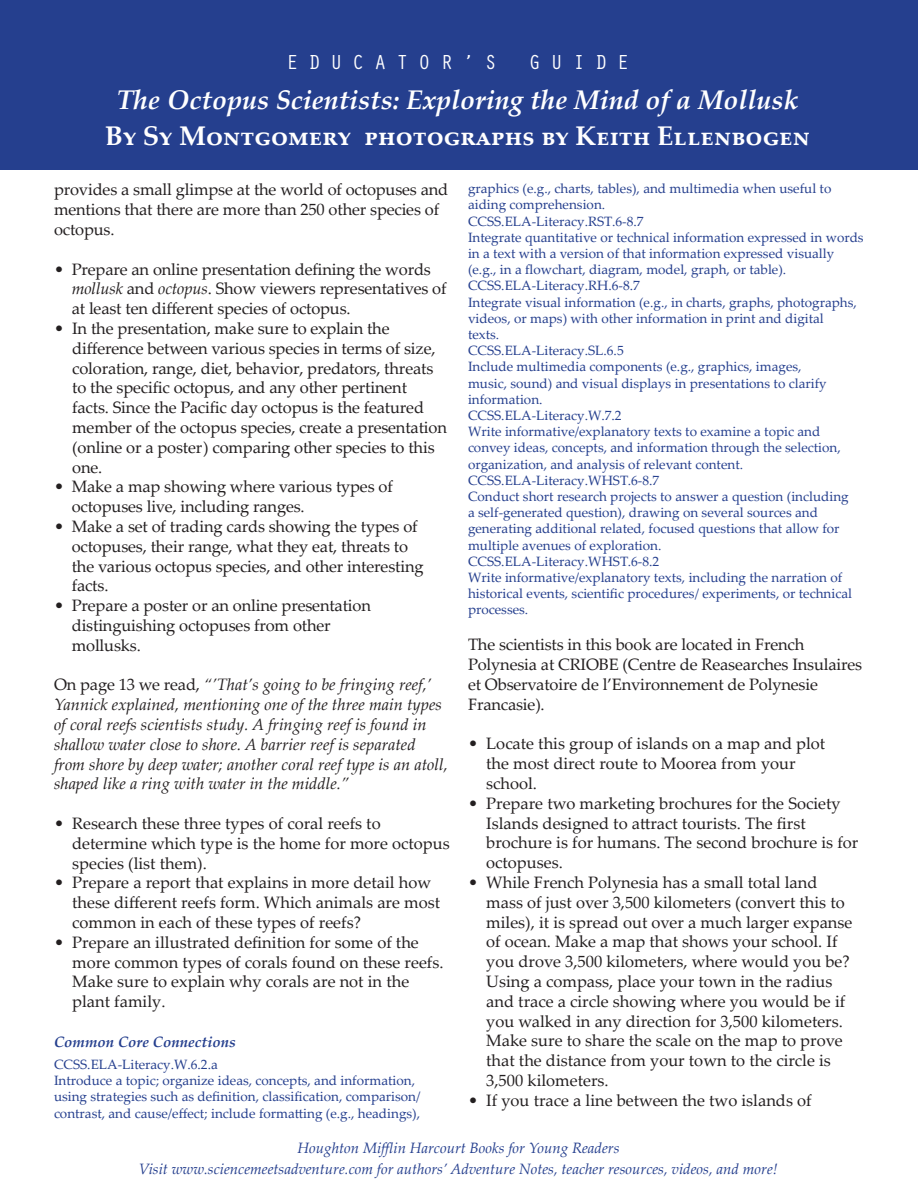
<style>
.page{position:relative;width:918px;height:1188px;background:#fff}
.page>*{position:absolute;margin:0;border:0;box-sizing:border-box;transform-origin:0 0}
.t1{font:italic 700 27px "Palatino Linotype";color:#fff}
.t2{font:700 27px "Palatino Linotype";color:#fff}
.t3{font:21px "Orator Std";letter-spacing:.45em;color:#fff}
.t4{font:16.5px/19.8px "Palatino Linotype";color:#231f20}
.t5{font:italic 16.5px/19.8px "Palatino Linotype";color:#231f20}
.t6{font:italic 15px/21px "Palatino Linotype";color:#253f8e;text-align:center}
.t7{font:italic 700 15px "Palatino Linotype";color:#253f8e}
.t8{font:13.5px/16.2px "Palatino Linotype";color:#253f8e}
.s1{font-style:italic}
.s2{font-style:normal}
</style>
<div class="page">
<div style="left:0;top:0;width:918px;height:169px;background:#253f8e"></div>
<p class="t3" style="left:286px;top:47px;width:213px">EDUCATOR’S</p>
<p class="t3" style="left:529px;top:47px;width:102px">GUIDE</p>
<h1 class="t1" style="left:117px;top:81px;width:683px">The Octopus Scientists: Exploring the Mind of a Mollusk</h1>
<h1 class="t2" style="left:105px;top:117px;width:706px">By Sy Montgomery photographs by Keith Ellenbogen</h1>
<p class="t4" style="left:54px;top:179px;width:396px">provides a small glimpse at the world of octopuses and mentions that there are more than 250 other species of octopus.</p>
<p class="t4" style="left:72px;top:258px;width:376px;text-indent:-18px">• Prepare an online presentation defining the words <span class="s1">mollusk</span> and <span class="s1">octopus</span>. Show viewers representatives of at least ten different species of octopus.</p>
<p class="t4" style="left:72px;top:318px;width:376px;text-indent:-18px">• In the presentation, make sure to explain the difference between various species in terms of size, coloration, range, diet, behavior, predators, threats to the specific octopus, and any other pertinent facts. Since the Pacific day octopus is the featured member of the octopus species, create a presentation (online or a poster) comparing other species to this one.</p>
<p class="t4" style="left:72px;top:476px;width:323px;text-indent:-18px">• Make a map showing where various types of octopuses live, including ranges.</p>
<p class="t4" style="left:72px;top:516px;width:353px;text-indent:-18px">• Make a set of trading cards showing the types of octopuses, their range, what they eat, threats to the various octopus species, and other interesting facts.</p>
<p class="t4" style="left:72px;top:595px;width:301px;text-indent:-18px">• Prepare a poster or an online presentation distinguishing octopuses from other mollusks.</p>
<p class="t5" style="left:54px;top:674px;width:395px"><span class="s2">On page 13 we read,</span> “’That’s going to be fringing reef,’ Yannick explained, mentioning one of the three main types of coral reefs scientists study. A fringing reef is found in shallow water close to shore. A barrier reef is separated from shore by deep water; another coral reef type is an atoll, shaped like a ring with water in the middle.”</p>
<p class="t4" style="left:72px;top:813px;width:379px;text-indent:-18px">• Research these three types of coral reefs to determine which type is the home for more octopus species (list them).</p>
<p class="t4" style="left:72px;top:872px;width:369px;text-indent:-18px">• Prepare a report that explains in more detail how these different reefs form. Which animals are most common in each of these types of reefs?</p>
<p class="t4" style="left:72px;top:932px;width:373px;text-indent:-18px">• Prepare an illustrated definition for some of the more common types of corals found on these reefs.<br>Make sure to explain why corals are not in the plant family.</p>
<p class="t7" style="left:54px;top:1031px;width:183px">Common Core Connections</p>
<p class="t8" style="left:54px;top:1056px;width:368px">CCSS.ELA-Literacy.W.6.2.a<br>Introduce a topic; organize ideas, concepts, and information, using strategies such as definition, classification, comparison/ contrast, and cause/effect; include formatting (e.g., headings),</p>
<p class="t8" style="left:468px;top:180px;width:397px">graphics (e.g., charts, tables), and multimedia when useful to aiding comprehension.<br>CCSS.ELA-Literacy.RST.6-8.7<br>Integrate quantitative or technical information expressed in words in a text with a version of that information expressed visually (e.g., in a flowchart, diagram, model, graph, or table).<br>CCSS.ELA-Literacy.RH.6-8.7<br>Integrate visual information (e.g., in charts, graphs, photographs, videos, or maps) with other information in print and digital<br>texts.<br>CCSS.ELA-Literacy.SL.6.5<br>Include multimedia components (e.g., graphics, images,<br>music, sound) and visual displays in presentations to clarify information.<br>CCSS.ELA-Literacy.W.7.2<br>Write informative/explanatory texts to examine a topic and convey ideas, concepts, and information through the selection, organization, and analysis of relevant content.<br>CCSS.ELA-Literacy.WHST.6-8.7<br>Conduct short research projects to answer a question (including<br>a self-generated question), drawing on several sources and generating additional related, focused questions that allow for multiple avenues of exploration.<br>CCSS.ELA-Literacy.WHST.6-8.2<br>Write informative/explanatory texts, including the narration of historical events, scientific procedures/ experiments, or technical processes.</p>
<p class="t4" style="left:468px;top:634px;width:396px">The scientists in this book are located in French Polynesia at CRIOBE (Centre de Reasearches Insulaires et Observatoire de l’Environnement de Polynesie Francasie).</p>
<p class="t4" style="left:486px;top:733px;width:341px;text-indent:-18px">• Locate this group of islands on a map and plot the most direct route to Moorea from your school.</p>
<p class="t4" style="left:486px;top:793px;width:374px;text-indent:-18px">• Prepare two marketing brochures for the Society Islands designed to attract tourists. The first brochure is for humans. The second brochure is for octopuses.</p>
<p class="t4" style="left:486px;top:872px;width:368px;text-indent:-18px">• While French Polynesia has a small total land mass of just over 3,500 kilometers (convert this to miles), it is spread out over a much larger expanse of ocean. Make a map that shows your school. If you drove 3,500 kilometers, where would you be?<br>Using a compass, place your town in the radius and trace a circle showing where you would be if you walked in any direction for 3,500 kilometers.<br>Make sure to share the scale on the map to prove that the distance from your town to the circle is 3,500 kilometers.</p>
<p class="t4" style="left:468px;top:1090px;width:345px">• If you trace a line between the two islands of</p>
<p class="t6" style="left:139px;top:1137px;width:640px">Houghton Mifflin Harcourt Books for Young Readers<br>Visit www.sciencemeetsadventure.com for authors’ Adventure Notes, teacher resources, videos, and more!</p>
</div>
